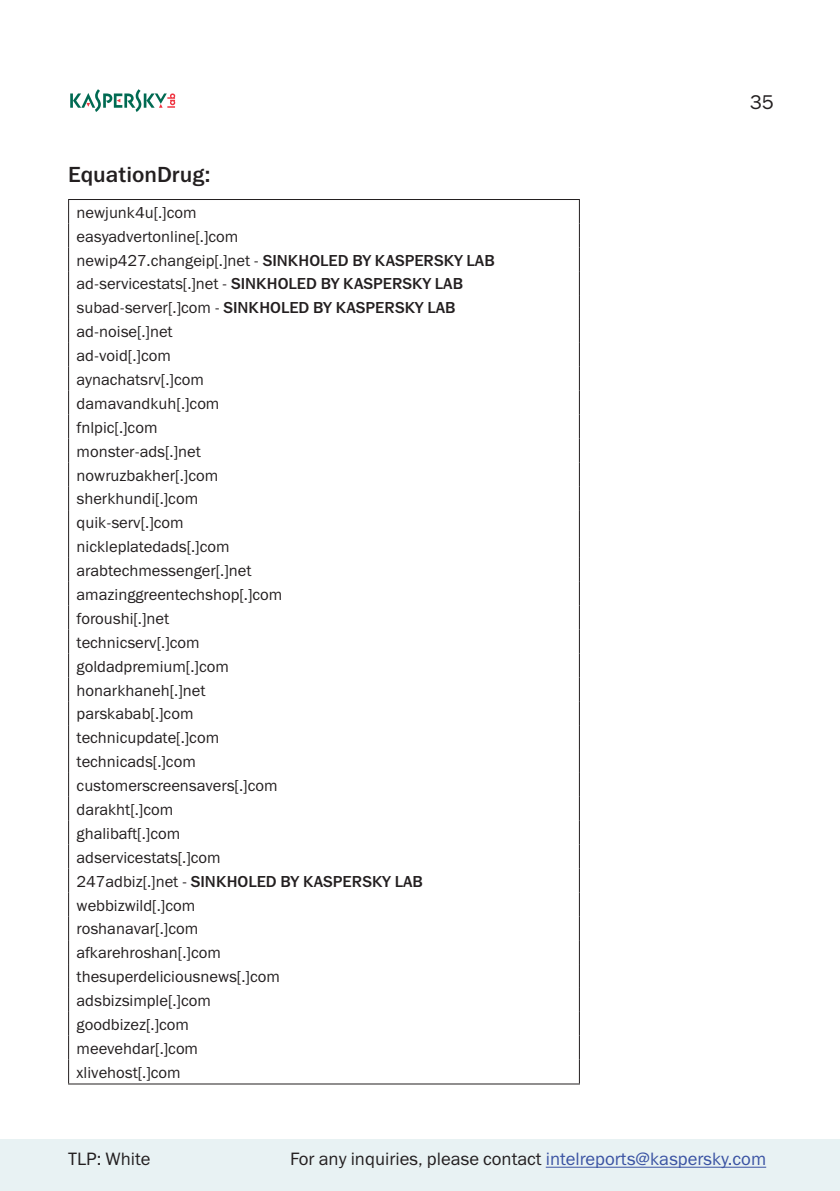
<style>
.page{position:relative;width:840px;height:1191px;background:#fff}
.page>*{position:absolute;margin:0;border:0;box-sizing:border-box;transform-origin:0 0}
.Header_3{font:500 22px "Lab Gothic";color:#231f20}
.t1{font:20px "Lab Gothic";color:#231f20}
.t2{font:18px "Lab Gothic";color:#231f20}
.Cell{font:16px "Lab Gothic";color:#231f20}
.Cell-2{font:500 16px "Lab Gothic";color:#231f20}
.s1{font-weight:500}
.s2{font-weight:400}
.s3{color:#3a53a3}
</style>
<div class="page">
<svg style="left:70px;top:89px;width:105px;height:23px"></svg>
<div style="left:0;top:1140px;width:839px;height:51px;background:#e8f2f3"></div>
<hr style="left:545px;top:1166px;width:220px;height:1px;background:#3a53a3">
<svg style="left:68px;top:200px;width:1px;height:883px"></svg>
<svg style="left:578px;top:200px;width:1px;height:883px"></svg>
<hr style="left:68px;top:1083px;width:511px;height:1px;background:#231f20">
<hr style="left:68px;top:199px;width:511px;height:1px;background:#231f20">
<p class="Header_3" style="left:68px;top:161px;width:144px">EquationDrug:</p>
<p class="Cell" style="left:77px;top:202px;width:121px">newjunk4u[.]com</p>
<p class="Cell" style="left:77px;top:226px;width:163px">easyadvertonline[.]com</p>
<p class="Cell" style="left:77px;top:250px;width:419px">newip427.changeip[.]net - <span class="s1">SINKHOLED BY KASPERSKY LAB</span></p>
<p class="Cell-2" style="left:77px;top:274px;width:388px"><span class="s2">ad-servicestats[.]net -</span> SINKHOLED BY KASPERSKY LAB</p>
<p class="Cell-2" style="left:77px;top:298px;width:380px"><span class="s2">subad-server[.]com -</span> SINKHOLED BY KASPERSKY LAB</p>
<p class="Cell" style="left:77px;top:322px;width:97px">ad-noise[.]net</p>
<p class="Cell" style="left:77px;top:346px;width:96px">ad-void[.]com</p>
<p class="Cell" style="left:77px;top:370px;width:129px">aynachatsrv[.]com</p>
<p class="Cell" style="left:77px;top:394px;width:144px">damavandkuh[.]com</p>
<p class="Cell" style="left:77px;top:417px;width:82px">fnlpic[.]com</p>
<p class="Cell" style="left:77px;top:441px;width:126px">monster-ads[.]net</p>
<p class="Cell" style="left:77px;top:465px;width:143px">nowruzbakher[.]com</p>
<p class="Cell" style="left:77px;top:489px;width:123px">sherkhundi[.]com</p>
<p class="Cell" style="left:77px;top:513px;width:108px">quik-serv[.]com</p>
<p class="Cell" style="left:77px;top:537px;width:154px">nickleplatedads[.]com</p>
<p class="Cell" style="left:77px;top:561px;width:176px">arabtechmessenger[.]net</p>
<p class="Cell" style="left:77px;top:585px;width:207px">amazinggreentechshop[.]com</p>
<p class="Cell" style="left:77px;top:609px;width:94px">foroushi[.]net</p>
<p class="Cell" style="left:77px;top:632px;width:124px">technicserv[.]com</p>
<p class="Cell" style="left:77px;top:656px;width:154px">goldadpremium[.]com</p>
<p class="Cell" style="left:77px;top:680px;width:130px">honarkhaneh[.]net</p>
<p class="Cell" style="left:77px;top:704px;width:118px">parskabab[.]com</p>
<p class="Cell" style="left:77px;top:728px;width:144px">technicupdate[.]com</p>
<p class="Cell" style="left:77px;top:752px;width:121px">technicads[.]com</p>
<p class="Cell" style="left:77px;top:776px;width:202px">customerscreensavers[.]com</p>
<p class="Cell" style="left:77px;top:800px;width:98px">darakht[.]com</p>
<p class="Cell" style="left:77px;top:823px;width:105px">ghalibaft[.]com</p>
<p class="Cell" style="left:77px;top:847px;width:146px">adservicestats[.]com</p>
<p class="Cell-2" style="left:77px;top:871px;width:347px"><span class="s2">247adbiz[.]net -</span> SINKHOLED BY KASPERSKY LAB</p>
<p class="Cell" style="left:77px;top:895px;width:120px">webbizwild[.]com</p>
<p class="Cell" style="left:77px;top:919px;width:123px">roshanavar[.]com</p>
<p class="Cell" style="left:77px;top:943px;width:146px">afkarehroshan[.]com</p>
<p class="Cell" style="left:77px;top:967px;width:205px">thesuperdeliciousnews[.]com</p>
<p class="Cell" style="left:77px;top:991px;width:136px">adsbizsimple[.]com</p>
<p class="Cell" style="left:77px;top:1015px;width:114px">goodbizez[.]com</p>
<p class="Cell" style="left:77px;top:1038px;width:123px">meevehdar[.]com</p>
<p class="Cell" style="left:77px;top:1062px;width:105px">xlivehost[.]com</p>
<p class="t1" style="left:749px;top:90px;width:25px">35</p>
<p class="t2" style="left:68px;top:1148px;width:84px">TLP: White</p>
<p class="t2" style="left:290px;top:1148px;width:477px">For any inquiries, please contact <span class="s3">intelreports@kaspersky.com</span></p>
</div>
